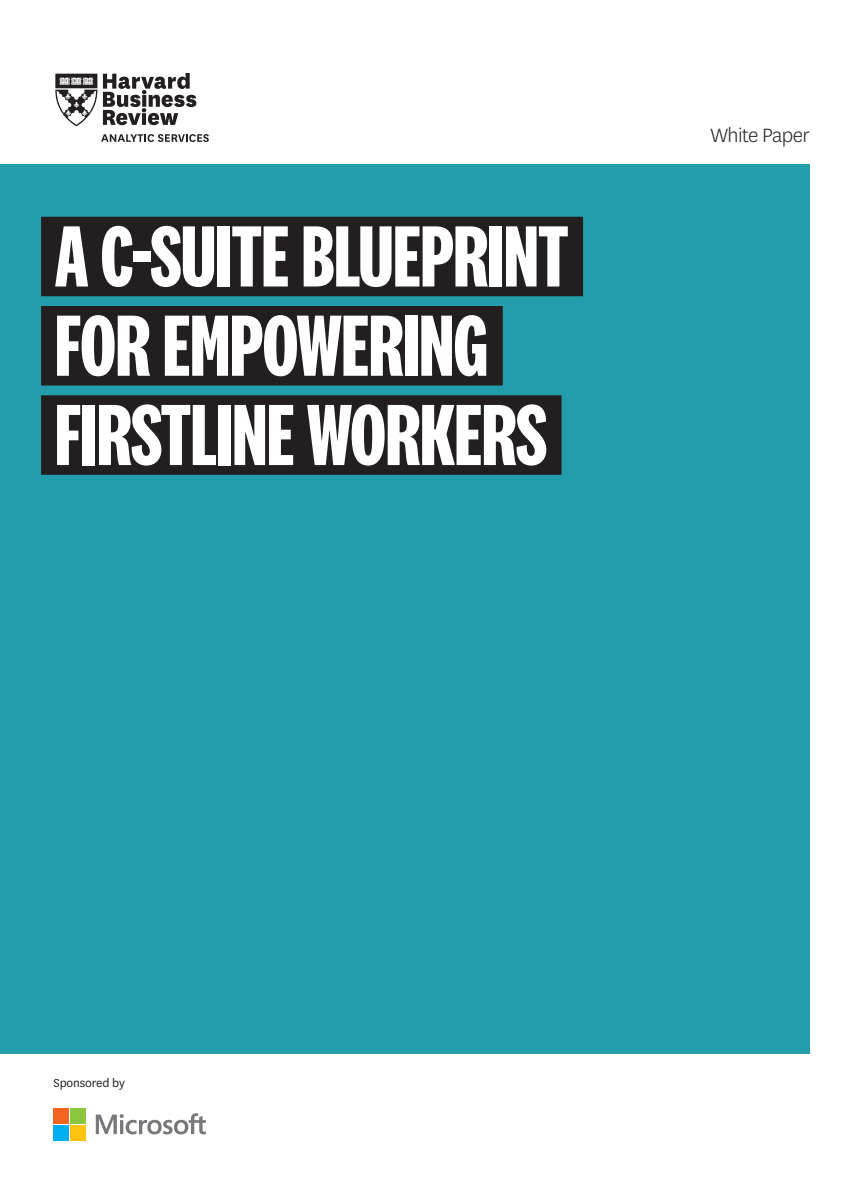
<style>
.page{position:relative;width:864px;height:1188px;background:#fff}
.page>*{position:absolute;margin:0;border:0;box-sizing:border-box;transform-origin:0 0}
.t1{font:700 90px/89.2px "National 2 Compressed";letter-spacing:-.01em;color:#fff}
.t2{font:300 22.5px "National HBR";letter-spacing:-.025em;color:#231f20}
.t3{font:13.5px "National HBR";letter-spacing:-.01em;color:#231f20}
</style>
<div class="page">
<div style="left:0;top:165px;width:810px;height:889px;background:#239dab"></div>
<svg style="left:55px;top:72px;width:141px;height:55px"></svg>
<svg style="left:101px;top:134px;width:108px;height:8px"></svg>
<div style="left:41px;top:217px;width:542px;height:79px;background:#231f20"></div>
<div style="left:41px;top:306px;width:462px;height:80px;background:#231f20"></div>
<div style="left:41px;top:395px;width:521px;height:80px;background:#231f20"></div>
<svg style="left:96px;top:1113px;width:110px;height:21px"></svg>
<div style="left:54px;top:1108px;width:15px;height:16px;background:#f36421"></div>
<div style="left:71px;top:1108px;width:15px;height:16px;background:#8bc63e"></div>
<div style="left:54px;top:1125px;width:15px;height:16px;background:#00aeef"></div>
<div style="left:71px;top:1125px;width:15px;height:16px;background:#fec210"></div>
<p class="t1" style="left:55px;top:211px;width:516px">A C-SUITE BLUEPRINT<br>FOR EMPOWERING<br>FIRSTLINE WORKERS</p>
<p class="t2" style="left:710px;top:121px;width:101px">White Paper</p>
<p class="t3" style="left:54px;top:1074px;width:73px">Sponsored by</p>
</div>
